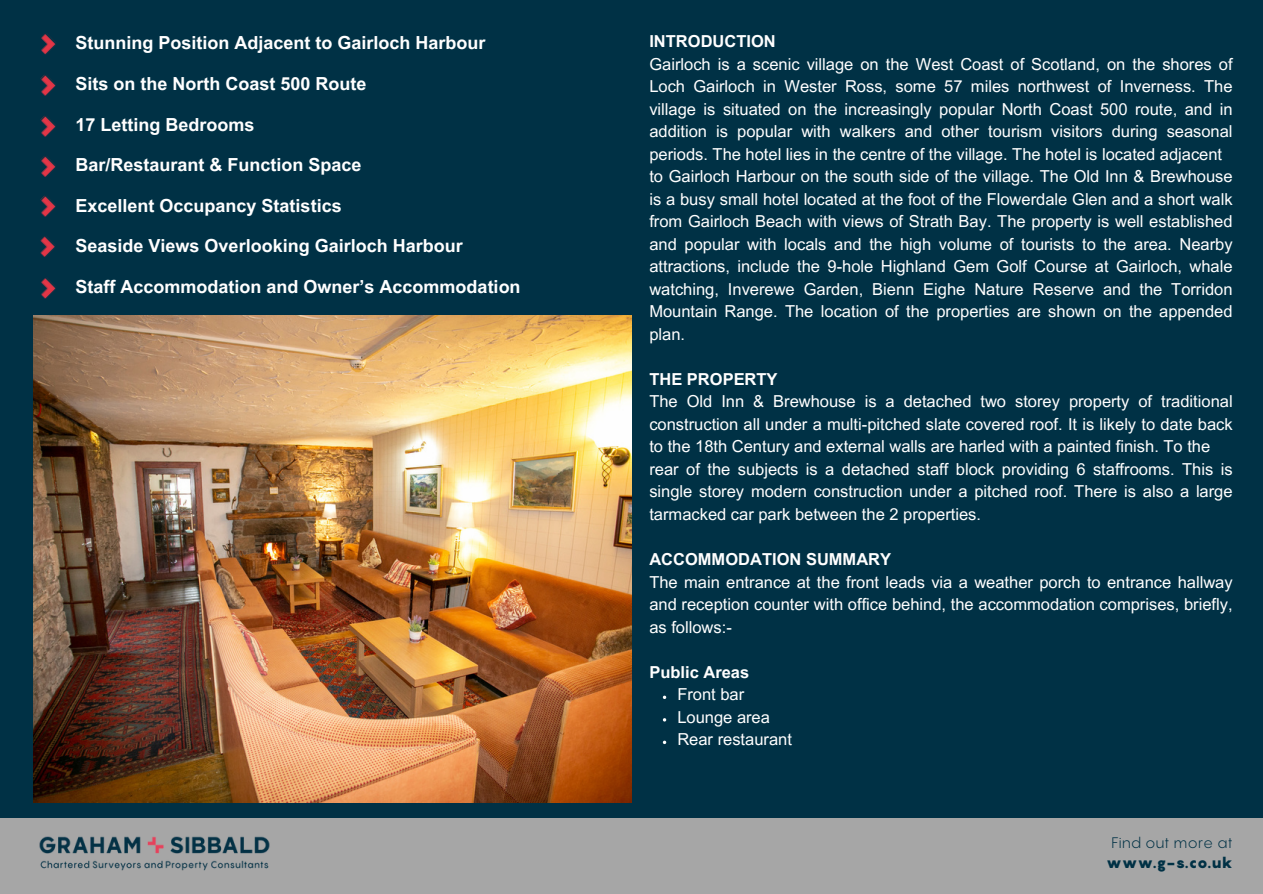
<style>
.page{position:relative;width:1263px;height:894px;background:#fff}
.page>*{position:absolute;margin:0;border:0;box-sizing:border-box;transform-origin:0 0}
.t1{font:700 18px "Arial MT Pro";color:#fff}
.t2{font:16.5px/22.5px "Arial MT Pro";color:#fff;text-align:justify}
.t3{font:700 16.5px "Arial MT Pro";color:#fff}
.t4{font:15px "Pangram";color:#003145}
.t5{font:900 15px "Pangram";color:#003145}
</style>
<div class="page">
<div style="left:0;top:817px;width:1263px;height:76px;background:#a6a6a6"></div>
<div style="left:0;top:0;width:1263px;height:817px;background:#003145"></div>
<img style="left:34px;top:316px;width:597px;height:486px">
<img style="left:41px;top:33px;width:15px;height:22px">
<img style="left:40px;top:74px;width:16px;height:22px">
<img style="left:40px;top:115px;width:16px;height:22px">
<img style="left:40px;top:156px;width:16px;height:21px">
<img style="left:40px;top:195px;width:16px;height:22px">
<img style="left:39px;top:836px;width:231px;height:35px">
<img style="left:40px;top:236px;width:16px;height:21px">
<img style="left:41px;top:278px;width:15px;height:21px">
<p class="t1" style="left:76px;top:36px;width:412px">Stunning Position Adjacent to Gairloch Harbour</p>
<p class="t1" style="left:76px;top:77px;width:293px">Sits on the North Coast 500 Route</p>
<p class="t1" style="left:76px;top:117px;width:181px">17 Letting Bedrooms</p>
<p class="t1" style="left:76px;top:158px;width:288px">Bar/Restaurant &amp; Function Space</p>
<p class="t1" style="left:76px;top:198px;width:268px">Excellent Occupancy Statistics</p>
<p class="t1" style="left:76px;top:239px;width:389px">Seaside Views Overlooking Gairloch Harbour</p>
<p class="t1" style="left:76px;top:279px;width:447px">Staff Accommodation and Owner’s Accommodation</p>
<p class="t3" style="left:649px;top:35px;width:128px">INTRODUCTION</p>
<p class="t2" style="left:649px;top:55px;width:585px">Gairloch is a scenic village on the West Coast of Scotland, on the shores of Loch Gairloch in Wester Ross, some 57 miles northwest of Inverness. The village is situated on the increasingly popular North Coast 500 route, and in addition is popular with walkers and other tourism visitors during seasonal periods. The hotel lies in the centre of the village. The hotel is located adjacent</p>
<p class="t2" style="left:649px;top:167px;width:585px">to Gairloch Harbour on the south side of the village. The Old Inn &amp; Brewhouse is a busy small hotel located at the foot of the Flowerdale Glen and a short walk from Gairloch Beach with views of Strath Bay. The property is well established and popular with locals and the high volume of tourists to the area. Nearby attractions, include the 9-hole Highland Gem Golf Course at Gairloch, whale watching, Inverewe Garden, Bienn Eighe Nature Reserve and the Torridon Mountain Range. The location of the properties are shown on the appended plan.</p>
<p class="t3" style="left:649px;top:373px;width:130px">THE PROPERTY</p>
<p class="t2" style="left:649px;top:392px;width:585px">The Old Inn &amp; Brewhouse is a detached two storey property of traditional construction all under a multi-pitched slate covered roof. It is likely to date back to the 18th Century and external walls are harled with a painted finish. To the</p>
<p class="t2" style="left:649px;top:460px;width:585px">rear of the subjects is a detached staff block providing 6 staffrooms. This is single storey modern construction under a pitched roof. There is also a large tarmacked car park between the 2 properties.</p>
<p class="t3" style="left:649px;top:553px;width:243px">ACCOMMODATION SUMMARY</p>
<p class="t2" style="left:649px;top:572px;width:585px">The main entrance at the front leads via a weather porch to entrance hallway and reception counter with office behind, the accommodation comprises, briefly, as follows:-</p>
<p class="t3" style="left:649px;top:665px;width:101px">Public Areas</p>
<p class="t2" style="left:677px;top:685px;width:68px">Front bar</p>
<p class="t2" style="left:677px;top:707px;width:94px">Lounge area</p>
<p class="t2" style="left:677px;top:730px;width:116px">Rear restaurant</p>
<p class="t4" style="left:1111px;top:832px;width:123px">Find out more at</p>
<p class="t5" style="left:1106px;top:853px;width:128px">www.g-s.co.uk</p>
</div>
